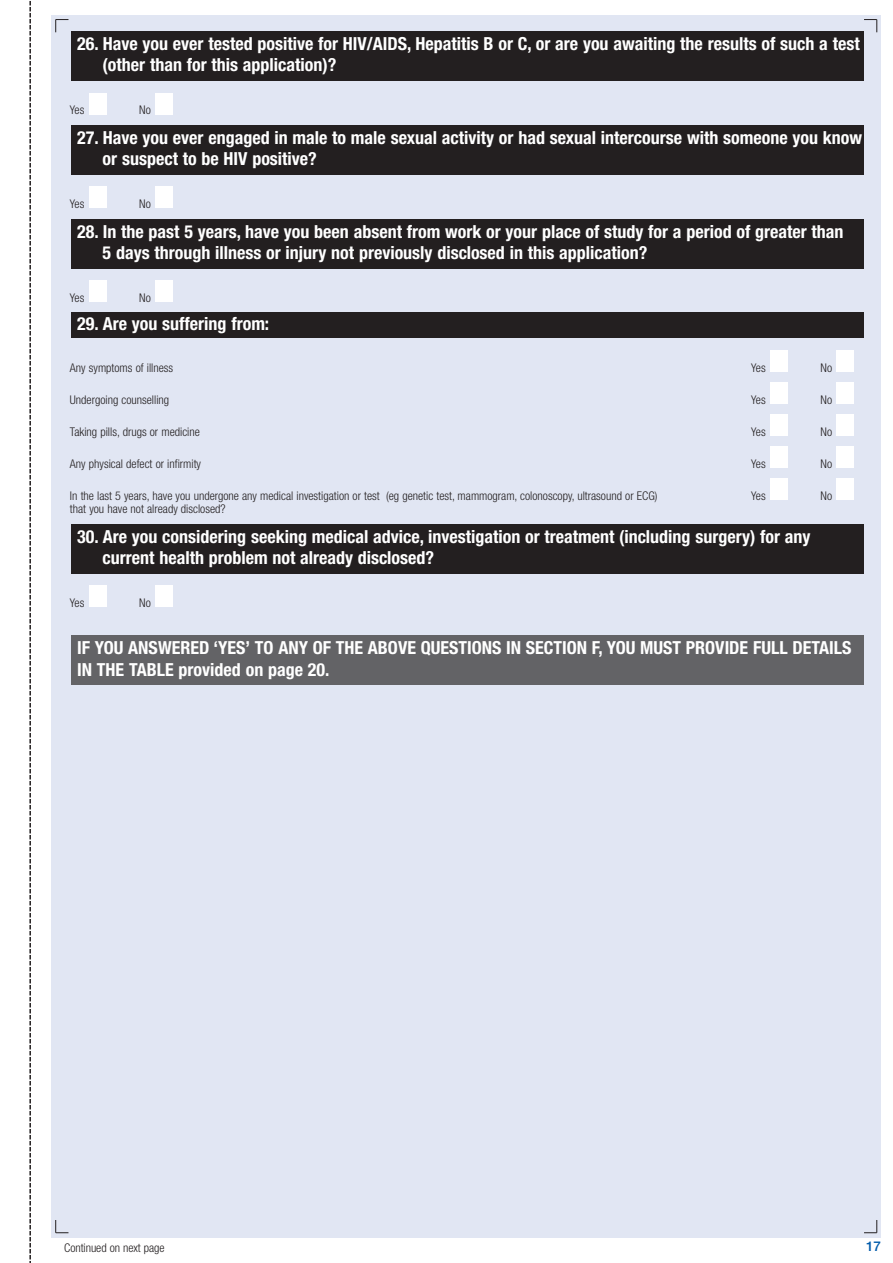
<style>
.page{position:relative;width:893px;height:1263px;background:#fff}
.page>*{position:absolute;margin:0;border:0;box-sizing:border-box;transform-origin:0 0}
.t1{font:700 condensed 18px/21.6px "Helvetica Neue";color:#fff}
.t2{font:500 13.5px "Helvetica Neue";color:#015bab}
.t3{font:300 condensed 12px "Helvetica Neue";color:#231f20}
</style>
<div class="page">
<div style="left:51px;top:15px;width:830px;height:1222px;background:#e1e6f3"></div>
<svg style="left:55px;top:19px;width:13px;height:13px"></svg>
<svg style="left:864px;top:19px;width:13px;height:13px"></svg>
<svg style="left:864px;top:1220px;width:13px;height:13px"></svg>
<svg style="left:55px;top:1220px;width:13px;height:13px"></svg>
<svg style="left:29px;top:1px;width:2px;height:1262px"></svg>
<div style="left:71px;top:635px;width:793px;height:50px;background:#636366"></div>
<div style="left:155px;top:586px;width:17px;height:21px;background:#fff"></div>
<div style="left:89px;top:586px;width:17px;height:21px;background:#fff"></div>
<div style="left:71px;top:524px;width:793px;height:49px;background:#231f20"></div>
<div style="left:836px;top:478px;width:17px;height:22px;background:#fff"></div>
<div style="left:770px;top:478px;width:17px;height:22px;background:#fff"></div>
<div style="left:836px;top:446px;width:17px;height:22px;background:#fff"></div>
<div style="left:770px;top:446px;width:17px;height:22px;background:#fff"></div>
<div style="left:836px;top:414px;width:17px;height:22px;background:#fff"></div>
<div style="left:770px;top:414px;width:17px;height:22px;background:#fff"></div>
<div style="left:836px;top:382px;width:17px;height:22px;background:#fff"></div>
<div style="left:770px;top:382px;width:17px;height:22px;background:#fff"></div>
<div style="left:836px;top:351px;width:17px;height:21px;background:#fff"></div>
<div style="left:770px;top:351px;width:17px;height:21px;background:#fff"></div>
<div style="left:71px;top:313px;width:793px;height:25px;background:#231f20"></div>
<div style="left:155px;top:281px;width:17px;height:21px;background:#fff"></div>
<div style="left:89px;top:281px;width:17px;height:21px;background:#fff"></div>
<div style="left:71px;top:219px;width:793px;height:49px;background:#231f20"></div>
<div style="left:155px;top:187px;width:17px;height:21px;background:#fff"></div>
<div style="left:89px;top:187px;width:17px;height:21px;background:#fff"></div>
<div style="left:71px;top:125px;width:793px;height:49px;background:#231f20"></div>
<div style="left:155px;top:93px;width:17px;height:21px;background:#fff"></div>
<div style="left:89px;top:93px;width:17px;height:21px;background:#fff"></div>
<div style="left:71px;top:31px;width:793px;height:50px;background:#231f20"></div>
<p class="t1" style="left:103px;top:34px;width:758px;text-indent:-25px">26. Have you ever tested positive for HIV/AIDS, Hepatitis B or C, or are you awaiting the results of such a test (other than for this application)?</p>
<p class="t3" style="left:70px;top:106px;width:16px">Yes</p>
<p class="t3" style="left:139px;top:106px;width:13px">No</p>
<p class="t1" style="left:103px;top:128px;width:761px;text-indent:-25px">27. Have you ever engaged in male to male sexual activity or had sexual intercourse with someone you know or suspect to be HIV positive?</p>
<p class="t3" style="left:70px;top:200px;width:16px">Yes</p>
<p class="t3" style="left:139px;top:200px;width:13px">No</p>
<p class="t1" style="left:103px;top:222px;width:742px;text-indent:-25px">28. In the past 5 years, have you been absent from work or your place of study for a period of greater than<br>5 days through illness or injury not previously disclosed in this application?</p>
<p class="t3" style="left:70px;top:293px;width:16px">Yes</p>
<p class="t3" style="left:139px;top:293px;width:13px">No</p>
<p class="t1" style="left:77px;top:315px;width:193px">29. Are you suffering from:</p>
<p class="t3" style="left:70px;top:363px;width:105px">Any symptoms of illness</p>
<p class="t3" style="left:751px;top:363px;width:16px">Yes</p>
<p class="t3" style="left:820px;top:363px;width:13px">No</p>
<p class="t3" style="left:70px;top:395px;width:101px">Undergoing counselling</p>
<p class="t3" style="left:751px;top:395px;width:16px">Yes</p>
<p class="t3" style="left:820px;top:395px;width:13px">No</p>
<p class="t3" style="left:70px;top:427px;width:131px">Taking pills, drugs or medicine</p>
<p class="t3" style="left:751px;top:427px;width:16px">Yes</p>
<p class="t3" style="left:820px;top:427px;width:13px">No</p>
<p class="t3" style="left:70px;top:459px;width:133px">Any physical defect or infirmity</p>
<p class="t3" style="left:751px;top:459px;width:16px">Yes</p>
<p class="t3" style="left:820px;top:459px;width:13px">No</p>
<p class="t3" style="left:70px;top:491px;width:589px">In the last 5 years, have you undergone any medical investigation or test (eg genetic test, mammogram, colonoscopy, ultrasound or ECG)</p>
<p class="t3" style="left:751px;top:491px;width:16px">Yes</p>
<p class="t3" style="left:820px;top:491px;width:13px">No</p>
<p class="t3" style="left:70px;top:505px;width:157px">that you have not already disclosed?</p>
<p class="t1" style="left:103px;top:527px;width:709px;text-indent:-25px">30. Are you considering seeking medical advice, investigation or treatment (including surgery) for any current health problem not already disclosed?</p>
<p class="t3" style="left:70px;top:598px;width:16px">Yes</p>
<p class="t3" style="left:139px;top:598px;width:13px">No</p>
<p class="t1" style="left:77px;top:639px;width:775px">IF YOU ANSWERED ‘YES’ TO ANY OF THE ABOVE QUESTIONS IN SECTION F, YOU MUST PROVIDE FULL DETAILS<br>IN THE TABLE provided on page 20.</p>
<p class="t3" style="left:64px;top:1243px;width:102px">Continued on next page</p>
<p class="t2" style="left:866px;top:1242px;width:17px">17</p>
</div>
